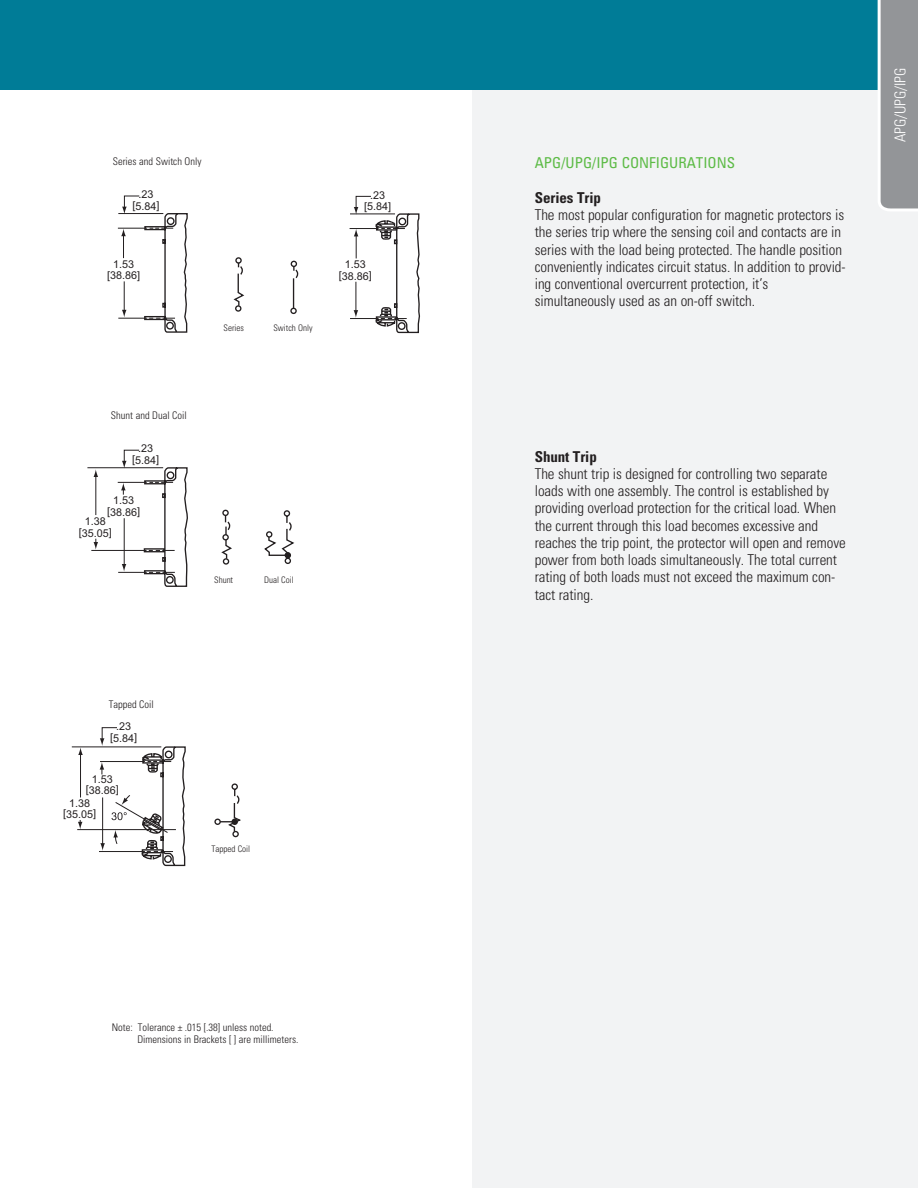
<style>
.page{position:relative;width:918px;height:1188px;background:#fff}
.page>*{position:absolute;margin:0;border:0;box-sizing:border-box;transform-origin:0 0}
.t1{font:300 condensed 15px/17.2px "Univers";letter-spacing:-.005em;color:#231f20}
.t2{font:condensed 15px "Univers";color:#5dbb46}
.t3{font:700 condensed 15px "Univers";letter-spacing:-.005em;color:#231f20}
.t4{font:300 condensed 15px "Univers";letter-spacing:-.005em;color:#fff}
.t5{font:10.8px/11.7px "Arial";color:#231f20;text-align:center}
.t6{font:300 condensed 10.5px "Univers";color:#231f20}
.t7{font:300 condensed 9px "Univers";color:#231f20}
</style>
<div class="page">
<div style="left:472px;top:0;width:446px;height:1188px;background:#f2f3f4"></div>
<div style="left:0;top:0;width:918px;height:90px;background:#007c97"></div>
<svg style="left:877px;top:0;width:41px;height:211px;background:#9c9ea1"></svg>
<svg style="left:233px;top:257px;width:11px;height:55px"></svg>
<svg style="left:117px;top:195px;width:71px;height:138px"></svg>
<svg style="left:290px;top:195px;width:130px;height:139px"></svg>
<svg style="left:87px;top:449px;width:101px;height:138px"></svg>
<hr style="left:91px;top:550px;width:56px;height:1px;background:#231f20">
<svg style="left:221px;top:509px;width:74px;height:56px"></svg>
<svg style="left:71px;top:727px;width:115px;height:140px"></svg>
<svg style="left:214px;top:783px;width:27px;height:55px"></svg>
<p class="t6" style="left:113px;top:155px;width:90px">Series and Switch Only</p>
<p class="t5" style="left:132px;top:189px;width:29px">.23 [5.84]</p>
<p class="t5" style="left:107px;top:258px;width:35px">1.53 [38.86]</p>
<p class="t7" style="left:224px;top:323px;width:22px">Series</p>
<p class="t7" style="left:273px;top:322px;width:41px">Switch Only</p>
<p class="t5" style="left:364px;top:189px;width:29px">.23 [5.84]</p>
<p class="t5" style="left:339px;top:259px;width:35px">1.53 [38.86]</p>
<p class="t6" style="left:111px;top:409px;width:77px">Shunt and Dual Coil</p>
<p class="t5" style="left:132px;top:443px;width:29px">.23 [5.84]</p>
<p class="t5" style="left:107px;top:494px;width:35px">1.53 [38.86]</p>
<p class="t5" style="left:79px;top:516px;width:35px">1.38 [35.05]</p>
<p class="t7" style="left:214px;top:575px;width:20px">Shunt</p>
<p class="t7" style="left:264px;top:574px;width:31px">Dual Coil</p>
<p class="t6" style="left:109px;top:698px;width:47px">Tapped Coil</p>
<p class="t5" style="left:110px;top:720px;width:29px">.23 [5.84]</p>
<p class="t5" style="left:86px;top:774px;width:35px;line-height:10.8px">1.53 [38.86]</p>
<p class="t5" style="left:63px;top:798px;width:35px;line-height:10.8px">1.38 [35.05]</p>
<p class="t7" style="left:212px;top:843px;width:40px">Tapped Coil</p>
<p class="t6" style="left:112px;top:1021px;width:163px">Note: Tolerance ± .015 [.38] unless noted.</p>
<p class="t6" style="left:137px;top:1033px;width:163px">Dimensions in Brackets [ ] are millimeters.</p>
<p class="t2" style="left:535px;top:153px;width:202px">APG/UPG/IPG CONFIGURATIONS</p>
<p class="t3" style="left:535px;top:188px;width:68px">Series Trip</p>
<p class="t1" style="left:535px;top:206px;width:312px">The most popular configuration for magnetic protectors is the series trip where the sensing coil and contacts are in series with the load being protected. The handle position conveniently indicates circuit status. In addition to provid&shy;ing conventional overcurrent protection, it’s simultaneously used as an on-off switch.</p>
<p class="t4" style="left:891px;top:142px;width:76px;rotate:-90deg">APG/UPG/IPG</p>
<p class="t3" style="left:535px;top:447px;width:64px">Shunt Trip</p>
<p class="t1" style="left:535px;top:465px;width:313px">The shunt trip is designed for controlling two separate loads with one assembly. The control is established by providing overload protection for the critical load. When the current through this load becomes excessive and reaches the trip point, the protector will open and remove power from both loads simultaneously. The total current rating of both loads must not exceed the maximum con&shy;tact rating.</p>
</div>
